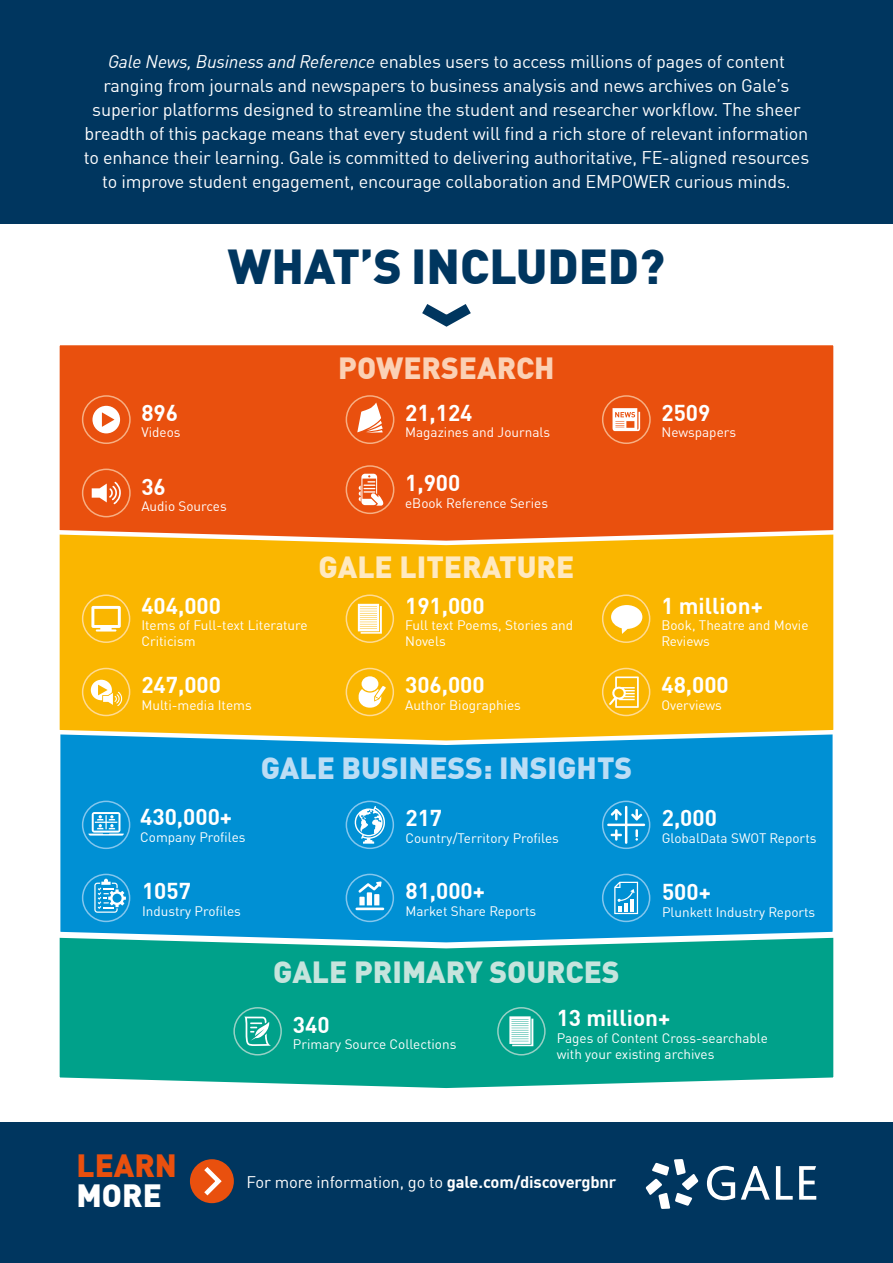
<style>
.page{position:relative;width:893px;height:1263px;background:#fff}
.page>*{position:absolute;margin:0;border:0;box-sizing:border-box;transform-origin:0 0}
.t1{font:900 48px "DIN Offc";color:#00365f}
.t2{font:900 31.5px "DIN Offc";color:#e9500e}
.t3{font:900 31.5px "DIN Offc";color:#fff}
.t4{font:900 30px "DIN Offc";color:#bcddf5}
.t5{font:900 30px "DIN Offc";color:#c6e4dd}
.t6{font:900 30px "DIN Offc";color:#ffe9c0}
.t7{font:900 30px "DIN Offc";color:#fbd1b5}
.t8{font:700 22.5px "DIN Offc";color:#fff}
.t9{font:18px/24px "DIN Offc";letter-spacing:-.01em;color:#fff;text-align:center}
.t10{font:16.5px "DIN Offc";letter-spacing:-.01em;color:#fff}
.t11{font:13.5px/16.2px "DIN Offc";color:#fff}
.s1{font-style:italic}
.s2{font-weight:700}
</style>
<div class="page">
<div style="left:59px;top:951px;width:775px;height:137px;background:#00a18a"></div>
<div style="left:233px;top:1007px;width:49px;height:48px;border:2px solid #98d1c5;border-radius:50%"></div>
<svg style="left:244px;top:1016px;width:27px;height:30px"></svg>
<div style="left:497px;top:1007px;width:49px;height:48px;border:2px solid #98d1c5;border-radius:50%"></div>
<svg style="left:509px;top:1016px;width:24px;height:30px"></svg>
<svg style="left:59px;top:747px;width:775px;height:204px;background:#0994d2"></svg>
<div style="left:82px;top:801px;width:48px;height:48px;border:2px solid #84c6ed;border-radius:50%"></div>
<svg style="left:88px;top:812px;width:36px;height:23px"></svg>
<div style="left:82px;top:874px;width:48px;height:48px;border:2px solid #84c6ed;border-radius:50%"></div>
<svg style="left:94px;top:879px;width:32px;height:34px"></svg>
<div style="left:346px;top:801px;width:48px;height:48px;border:2px solid #84c6ed;border-radius:50%"></div>
<svg style="left:353px;top:806px;width:33px;height:38px"></svg>
<div style="left:346px;top:874px;width:48px;height:48px;border:2px solid #84c6ed;border-radius:50%"></div>
<svg style="left:355px;top:881px;width:29px;height:29px"></svg>
<div style="left:602px;top:801px;width:48px;height:48px;border:2px solid #84c6ed;border-radius:50%"></div>
<hr style="left:625px;top:806px;width:2px;height:38px;background:#fff">
<hr style="left:607px;top:824px;width:38px;height:2px;background:#fff">
<svg style="left:611px;top:809px;width:11px;height:11px"></svg>
<svg style="left:635px;top:829px;width:3px;height:12px"></svg>
<svg style="left:631px;top:809px;width:11px;height:11px"></svg>
<svg style="left:611px;top:829px;width:11px;height:12px"></svg>
<div style="left:602px;top:874px;width:48px;height:48px;border:2px solid #84c6ed;border-radius:50%"></div>
<svg style="left:614px;top:882px;width:24px;height:32px"></svg>
<hr style="left:630px;top:899px;width:4px;height:12px;background:#fff">
<div style="left:0;top:0;width:893px;height:223px;background:#00365f"></div>
<svg style="left:59px;top:547px;width:775px;height:200px;background:#f0b60f"></svg>
<svg style="left:59px;top:345px;width:775px;height:202px;background:#ea5814"></svg>
<div style="left:0;top:1123px;width:893px;height:140px;background:#00365f"></div>
<div style="left:190px;top:1159px;width:44px;height:44px;background:#e9500e;border-radius:50%"></div>
<svg style="left:199px;top:1162px;width:26px;height:38px"></svg>
<svg style="left:646px;top:1159px;width:52px;height:50px"></svg>
<svg style="left:707px;top:1166px;width:28px;height:34px"></svg>
<svg style="left:741px;top:1166px;width:29px;height:34px"></svg>
<svg style="left:776px;top:1166px;width:17px;height:34px"></svg>
<svg style="left:799px;top:1166px;width:17px;height:34px"></svg>
<svg style="left:422px;top:304px;width:49px;height:23px"></svg>
<div style="left:82px;top:594px;width:48px;height:49px;border:2px solid #ffdb93;border-radius:50%"></div>
<svg style="left:91px;top:606px;width:30px;height:25px"></svg>
<div style="left:346px;top:594px;width:48px;height:49px;border:2px solid #ffdb93;border-radius:50%"></div>
<svg style="left:358px;top:604px;width:24px;height:30px"></svg>
<div style="left:602px;top:594px;width:48px;height:49px;border:2px solid #ffdb93;border-radius:50%"></div>
<svg style="left:611px;top:605px;width:31px;height:29px"></svg>
<div style="left:82px;top:668px;width:48px;height:48px;border:2px solid #ffdb93;border-radius:50%"></div>
<svg style="left:91px;top:680px;width:31px;height:26px"></svg>
<div style="left:346px;top:668px;width:48px;height:48px;border:2px solid #ffdb93;border-radius:50%"></div>
<svg style="left:359px;top:676px;width:27px;height:32px"></svg>
<div style="left:602px;top:668px;width:48px;height:48px;border:2px solid #ffdb93;border-radius:50%"></div>
<svg style="left:609px;top:676px;width:30px;height:32px"></svg>
<div style="left:82px;top:469px;width:49px;height:48px;border:2px solid #f7af83;border-radius:50%"></div>
<svg style="left:92px;top:482px;width:29px;height:22px"></svg>
<div style="left:346px;top:395px;width:48px;height:49px;border:2px solid #f7af83;border-radius:50%"></div>
<svg style="left:357px;top:402px;width:26px;height:31px"></svg>
<div style="left:82px;top:395px;width:49px;height:49px;border:2px solid #f7af83;border-radius:50%"></div>
<svg style="left:92px;top:406px;width:28px;height:27px"></svg>
<div style="left:602px;top:395px;width:49px;height:49px;border:2px solid #f7af83;border-radius:50%"></div>
<svg style="left:612px;top:408px;width:28px;height:23px"></svg>
<div style="left:346px;top:465px;width:48px;height:49px;border:2px solid #f7af83;border-radius:50%"></div>
<svg style="left:359px;top:474px;width:24px;height:32px"></svg>
<p class="t9" style="left:84px;top:49px;width:727px"><span class="s1">Gale News, Business and Reference</span> enables users to access millions of pages of content ranging from journals and newspapers to business analysis and news archives on Gale’s superior platforms designed to streamline the student and researcher workflow. The sheer breadth of this package means that every student will find a rich store of relevant information to enhance their learning. Gale is committed to delivering authoritative, FE-aligned resources to improve student engagement, encourage collaboration and EMPOWER curious minds.</p>
<h1 class="t1" style="left:228px;top:234px;width:439px">WHAT’S INCLUDED?</h1>
<p class="t8" style="left:141px;top:398px;width:38px">896</p>
<p class="t11" style="left:141px;top:424px;width:41px">Videos</p>
<p class="t8" style="left:141px;top:472px;width:26px">36</p>
<p class="t11" style="left:141px;top:498px;width:87px">Audio Sources</p>
<h3 class="t7" style="left:338px;top:348px;width:218px">POWERSEARCH</h3>
<p class="t8" style="left:405px;top:398px;width:69px">21,124</p>
<p class="t11" style="left:405px;top:424px;width:147px">Magazines and Journals</p>
<p class="t8" style="left:405px;top:468px;width:57px">1,900</p>
<p class="t11" style="left:405px;top:495px;width:144px">eBook Reference Series</p>
<p class="t8" style="left:141px;top:591px;width:81px">404,000</p>
<p class="t11" style="left:141px;top:617px;width:168px">Items of Full-text Literature<br>Criticism</p>
<p class="t8" style="left:141px;top:670px;width:81px">247,000</p>
<p class="t11" style="left:141px;top:697px;width:112px">Multi-media Items</p>
<h3 class="t6" style="left:319px;top:546px;width:257px">GALE LITERATURE</h3>
<p class="t8" style="left:405px;top:591px;width:81px">191,000</p>
<p class="t11" style="left:405px;top:617px;width:169px">Full text Poems, Stories and<br>Novels</p>
<p class="t8" style="left:405px;top:670px;width:81px">306,000</p>
<p class="t11" style="left:405px;top:697px;width:117px">Author Biographies</p>
<p class="t8" style="left:140px;top:802px;width:93px">430,000+</p>
<p class="t11" style="left:140px;top:829px;width:107px">Company Profiles</p>
<p class="t8" style="left:142px;top:876px;width:50px">1057</p>
<p class="t11" style="left:142px;top:903px;width:100px">Industry Profiles</p>
<h3 class="t4" style="left:261px;top:748px;width:373px">GALE BUSINESS: INSIGHTS</h3>
<p class="t8" style="left:405px;top:803px;width:38px">217</p>
<p class="t11" style="left:405px;top:829px;width:155px">Country/Territory Profiles</p>
<p class="t8" style="left:405px;top:876px;width:81px">81,000+</p>
<p class="t11" style="left:405px;top:903px;width:132px">Market Share Reports</p>
<p class="t8" style="left:661px;top:398px;width:50px">2509</p>
<p class="t11" style="left:661px;top:424px;width:76px">Newspapers</p>
<p class="t8" style="left:661px;top:591px;width:103px">1 million+</p>
<p class="t11" style="left:661px;top:617px;width:149px">Book, Theatre and Movie<br>Reviews</p>
<p class="t8" style="left:661px;top:670px;width:69px">48,000</p>
<p class="t11" style="left:661px;top:697px;width:62px">Overviews</p>
<p class="t8" style="left:662px;top:803px;width:57px">2,000</p>
<p class="t11" style="left:662px;top:829px;width:156px">GlobalData SWOT Reports</p>
<p class="t8" style="left:662px;top:877px;width:50px">500+</p>
<p class="t11" style="left:662px;top:904px;width:155px">Plunkett Industry Reports</p>
<h2 class="t2" style="left:77px;top:1145px;width:102px">LEARN</h2>
<h2 class="t3" style="left:77px;top:1175px;width:87px">MORE</h2>
<h3 class="t5" style="left:273px;top:951px;width:348px">GALE PRIMARY SOURCES</h3>
<p class="t8" style="left:293px;top:1010px;width:38px">340</p>
<p class="t11" style="left:293px;top:1036px;width:165px">Primary Source Collections</p>
<p class="t8" style="left:557px;top:1003px;width:115px">13 million+</p>
<p class="t11" style="left:557px;top:1030px;width:213px">Pages of Content Cross-searchable with your existing archives</p>
<p class="t10" style="left:247px;top:1171px;width:371px">For more information, go to <span class="s2">gale.com/discovergbnr</span></p>
</div>
